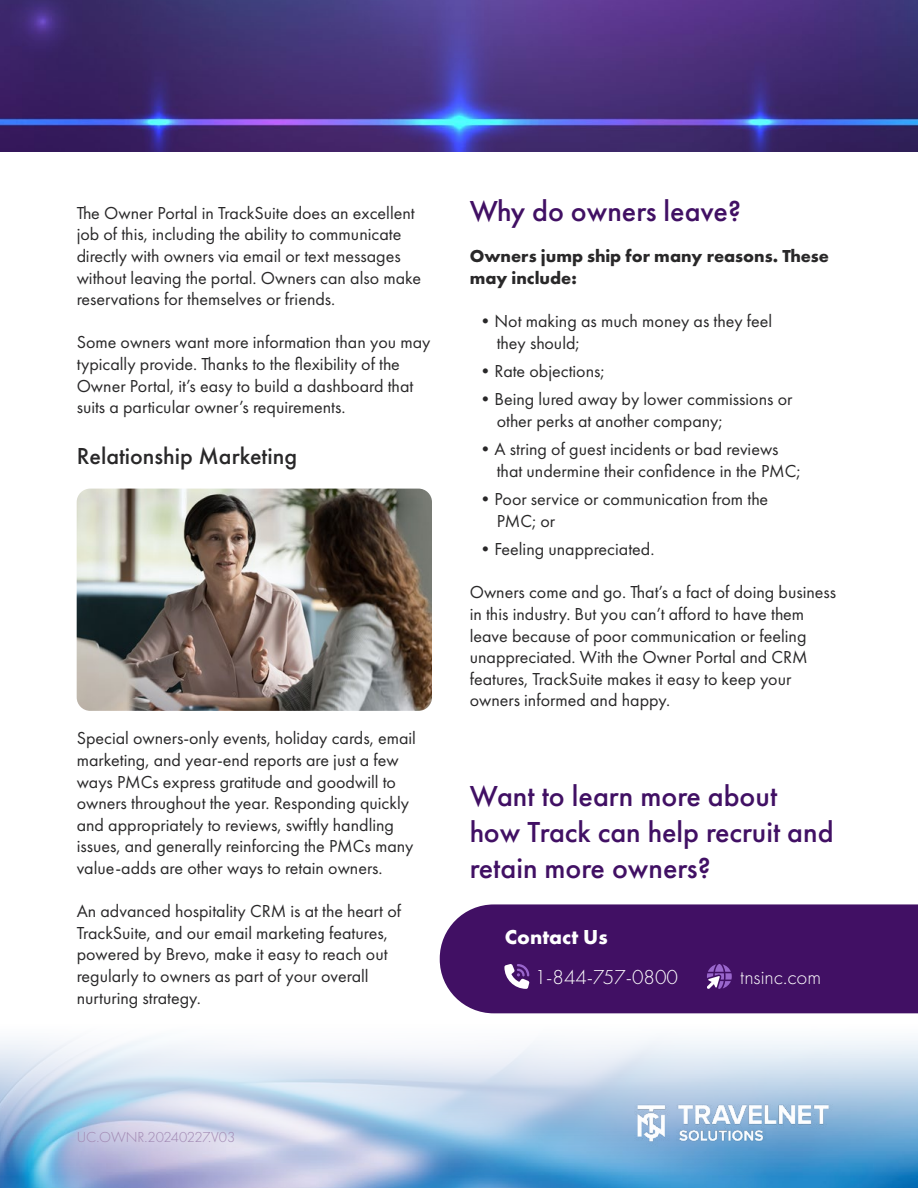
<style>
.page{position:relative;width:918px;height:1188px;background:#fff}
.page>*{position:absolute;margin:0;border:0;box-sizing:border-box;transform-origin:0 0}
.t1{font:500 30px/36px "Futura PT";color:#411064}
.t2{font:500 24px "Futura PT";color:#292829}
.t3{font:300 21px "Futura PT";color:#fff}
.t4{font:700 21px "Futura PT";color:#fff}
.t5{font:18px/21.6px "Futura PT";color:#292829}
.t6{font:700 18px/21.6px "Futura PT";color:#292829}
.t7{font:300 15px "Futura PT";color:#a087b1}
</style>
<div class="page">
<img style="left:0;top:1013px;width:918px;height:175px">
<img style="left:628px;top:1099px;width:209px;height:48px">
<div style="left:440px;top:904px;width:478px;height:109px;background:#411064"></div>
<svg style="left:504px;top:964px;width:25px;height:25px"></svg>
<svg style="left:707px;top:964px;width:25px;height:25px"></svg>
<img style="left:0;top:0;width:918px;height:151px">
<img style="left:77px;top:489px;width:355px;height:222px">
<p class="t5" style="left:77px;top:203px;width:346px">The Owner Portal in TrackSuite does an excellent job of this, including the ability to communicate directly with owners via email or text messages without leaving the portal. Owners can also make reservations for themselves or friends.</p>
<p class="t5" style="left:77px;top:333px;width:355px">Some owners want more information than you may typically provide. Thanks to the flexibility of the Owner Portal, it’s easy to build a dashboard that suits a particular owner’s requirements.</p>
<h2 class="t2" style="left:77px;top:446px;width:222px">Relationship Marketing</h2>
<p class="t5" style="left:77px;top:729px;width:341px">Special owners-only events, holiday cards, email marketing, and year-end reports are just a few ways PMCs express gratitude and goodwill to owners throughout the year. Responding quickly and appropriately to reviews, swiftly handling issues, and generally reinforcing the PMCs many value-adds are other ways to retain owners.</p>
<p class="t5" style="left:77px;top:902px;width:326px">An advanced hospitality CRM is at the heart of TrackSuite, and our email marketing features, powered by Brevo, make it easy to reach out regularly to owners as part of your overall nurturing strategy.</p>
<h1 class="t1" style="left:470px;top:196px;width:273px">Why do owners leave?</h1>
<p class="t6" style="left:470px;top:247px;width:361px">Owners jump ship for many reasons. These may include:</p>
<p class="t5" style="left:497px;top:312px;width:277px;text-indent:-20px">•Not making as much money as they feel they should;</p>
<p class="t5" style="left:476px;top:362px;width:130px">•Rate objections;</p>
<p class="t5" style="left:497px;top:390px;width:297px;text-indent:-20px">•Being lured away by lower commissions or other perks at another company;</p>
<p class="t5" style="left:497px;top:440px;width:305px;text-indent:-20px">•A string of guest incidents or bad reviews that undermine their confidence in the PMC;</p>
<p class="t5" style="left:497px;top:490px;width:273px;text-indent:-20px">•Poor service or communication from the<br>PMC; or</p>
<p class="t5" style="left:476px;top:540px;width:179px">•Feeling unappreciated.</p>
<p class="t5" style="left:470px;top:583px;width:368px">Owners come and go. That’s a fact of doing business in this industry. But you can’t afford to have them leave because of poor communication or feeling unappreciated. With the Owner Portal and CRM features, TrackSuite makes it easy to keep your owners informed and happy.</p>
<h1 class="t1" style="left:470px;top:780px;width:365px">Want to learn more about how Track can help recruit and retain more owners?</h1>
<p class="t4" style="left:505px;top:929px;width:104px">Contact Us</p>
<p class="t3" style="left:535px;top:969px;width:145px">1-844-757-0800</p>
<p class="t3" style="left:740px;top:969px;width:82px">tnsinc.com</p>
<p class="t7" style="left:77px;top:1131px;width:160px">UC.OWNR.20240227.V03</p>
</div>
